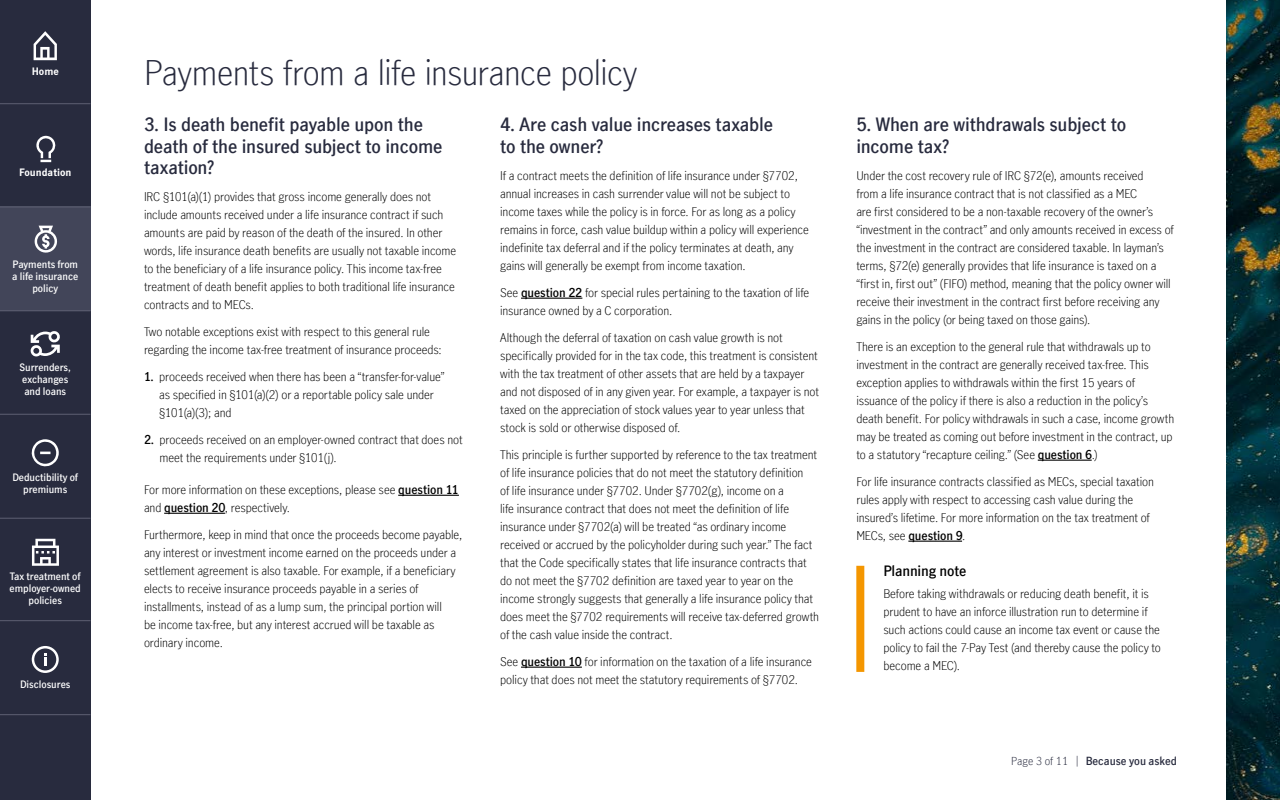
<style>
.page{position:relative;width:1280px;height:800px;background:#fff}
.page>*{position:absolute;margin:0;border:0;box-sizing:border-box;transform-origin:0 0}
.t1{font:300 34px "Manulife JH Sans Optimized";letter-spacing:-.015em;color:#282b3e}
.t2{font:600 18px/21.6px "Manulife JH Sans Optimized";letter-spacing:-.01em;color:#282b3e}
.t3{font:600 14px "Manulife JH Sans Optimized";letter-spacing:-.015em;color:#000}
.t4{font:300 12px/18px "Manulife JH Sans Optimized";letter-spacing:-.005em;color:#000}
.t5{font:600 11px "Manulife JH Sans Optimized";color:#282b3e}
.t6{font:600 10px/12px "Manulife JH Sans Optimized";letter-spacing:-.005em;color:#fff;text-align:center}
.t7{font:700 10px "Manulife JH Sans Optimized";color:#fff}
.s1{font-weight:600}
.s2{font-weight:300}
</style>
<div class="page">
<img style="left:1226px;top:0;width:54px;height:800px">
<div style="left:0;top:0;width:90px;height:800px;background:#282b3e"></div>
<hr style="left:398px;top:495px;width:61px;height:1px;background:#000">
<hr style="left:164px;top:513px;width:61px;height:1px;background:#000">
<hr style="left:521px;top:298px;width:61px;height:1px;background:#000">
<hr style="left:521px;top:667px;width:61px;height:1px;background:#000">
<hr style="left:1038px;top:460px;width:54px;height:1px;background:#000">
<hr style="left:908px;top:541px;width:54px;height:1px;background:#000">
<div style="left:0;top:207px;width:90px;height:104px;background:#424559"></div>
<div style="left:856px;top:566px;width:8px;height:106px;background:#f49600"></div>
<svg style="left:32px;top:646px;width:27px;height:27px"></svg>
<hr style="left:0;top:103px;width:90px;height:1px;background:#5e6073">
<hr style="left:0;top:414px;width:90px;height:1px;background:#5e6073">
<hr style="left:0;top:518px;width:90px;height:1px;background:#5e6073">
<hr style="left:0;top:620px;width:90px;height:1px;background:#5e6073">
<hr style="left:0;top:714px;width:90px;height:1px;background:#5e6073">
<hr style="left:0;top:207px;width:90px;height:1px;background:#5e6073">
<hr style="left:0;top:311px;width:90px;height:1px;background:#5e6073">
<svg style="left:34px;top:31px;width:23px;height:29px"></svg>
<svg style="left:34px;top:226px;width:23px;height:27px"></svg>
<svg style="left:30px;top:331px;width:30px;height:26px"></svg>
<svg style="left:31px;top:439px;width:28px;height:28px"></svg>
<svg style="left:32px;top:539px;width:27px;height:27px"></svg>
<svg style="left:36px;top:136px;width:20px;height:26px"></svg>
<p class="t7" style="left:32px;top:65px;width:29px">Home</p>
<p class="t7" style="left:19px;top:165px;width:54px">Foundation</p>
<p class="t6" style="left:12px;top:258px;width:67px">Payments from a life insurance policy</p>
<p class="t6" style="left:20px;top:361px;width:53px;text-align:left">Surrenders, exchanges and loans</p>
<p class="t6" style="left:12px;top:471px;width:67px">Deductibility of premiums</p>
<p class="t6" style="left:10px;top:570px;width:73px">Tax treatment of employer-owned policies</p>
<p class="t6" style="left:20px;top:678px;width:52px">Disclosures</p>
<h1 class="t1" style="left:144px;top:49px;width:495px">Payments from a life insurance policy</h1>
<h2 class="t2" style="left:144px;top:113px;width:300px">3. Is death benefit payable upon the death of the insured subject to income taxation?</h2>
<p class="t4" style="left:144px;top:187px;width:314px">IRC §101(a)(1) provides that gross income generally does not include amounts received under a life insurance contract if such amounts are paid by reason of the death of the insured. In other words, life insurance death benefits are usually not taxable income to the beneficiary of a life insurance policy. This income tax-free treatment of death benefit applies to both traditional life insurance contracts and to MECs.</p>
<p class="t4" style="left:144px;top:322px;width:299px">Two notable exceptions exist with respect to this general rule regarding the income tax-free treatment of insurance proceeds:</p>
<p class="t4" style="left:159px;top:367px;width:287px;text-indent:-15px"><span class="s1">1.</span> proceeds received when there has been a “transfer-for-value” as specified in §101(a)(2) or a reportable policy sale under §101(a)(3); and</p>
<p class="t4" style="left:160px;top:430px;width:305px;text-indent:-16px"><span class="s1">2.</span> proceeds received on an employer-owned contract that does not meet the requirements under §101(j).</p>
<p class="t4" style="left:144px;top:480px;width:316px">For more information on these exceptions, please see <span class="s1">question 11 </span>and <span class="s1">question 20</span>, respectively.</p>
<p class="t4" style="left:144px;top:525px;width:320px">Furthermore, keep in mind that once the proceeds become payable, any interest or investment income earned on the proceeds under a settlement agreement is also taxable. For example, if a beneficiary elects to receive insurance proceeds payable in a series of installments, instead of as a lump sum, the principal portion will<br>be income tax-free, but any interest accrued will be taxable as ordinary income.</p>
<h2 class="t2" style="left:500px;top:113px;width:274px">4. Are cash value increases taxable to the owner?</h2>
<p class="t4" style="left:500px;top:166px;width:310px">If a contract meets the definition of life insurance under §7702, annual increases in cash surrender value will not be subject to income taxes while the policy is in force. For as long as a policy remains in force, cash value buildup within a policy will experience indefinite tax deferral and if the policy terminates at death, any gains will generally be exempt from income taxation.</p>
<p class="t4" style="left:500px;top:283px;width:311px">See <span class="s1">question 22</span> for special rules pertaining to the taxation of life insurance owned by a C corporation.</p>
<p class="t4" style="left:500px;top:328px;width:320px">Although the deferral of taxation on cash value growth is not specifically provided for in the tax code, this treatment is consistent with the tax treatment of other assets that are held by a taxpayer and not disposed of in any given year. For example, a taxpayer is not taxed on the appreciation of stock values year to year unless that stock is sold or otherwise disposed of.</p>
<p class="t4" style="left:500px;top:445px;width:320px">This principle is further supported by reference to the tax treatment of life insurance policies that do not meet the statutory definition<br>of life insurance under §7702. Under §7702(g), income on a<br>life insurance contract that does not meet the definition of life insurance under §7702(a) will be treated “as ordinary income received or accrued by the policyholder during such year.” The fact that the Code specifically states that life insurance contracts that do not meet the §7702 definition are taxed year to year on the income strongly suggests that generally a life insurance policy that does meet the §7702 requirements will receive tax-deferred growth of the cash value inside the contract.</p>
<p class="t4" style="left:500px;top:652px;width:313px">See <span class="s1">question 10</span> for information on the taxation of a life insurance policy that does not meet the statutory requirements of §7702.</p>
<h2 class="t2" style="left:856px;top:113px;width:271px">5. When are withdrawals subject to income tax?</h2>
<p class="t4" style="left:856px;top:166px;width:319px">Under the cost recovery rule of IRC §72(e), amounts received<br>from a life insurance contract that is not classified as a MEC<br>are first considered to be a non-taxable recovery of the owner’s “investment in the contract” and only amounts received in excess of the investment in the contract are considered taxable. In layman’s terms, §72(e) generally provides that life insurance is taxed on a “first in, first out” (FIFO) method, meaning that the policy owner will receive their investment in the contract first before receiving any gains in the policy (or being taxed on those gains).</p>
<p class="t4" style="left:856px;top:337px;width:319px">There is an exception to the general rule that withdrawals up to investment in the contract are generally received tax-free. This exception applies to withdrawals within the first 15 years of issuance of the policy if there is also a reduction in the policy’s death benefit. For policy withdrawals in such a case, income growth may be treated as coming out before investment in the contract, up to a statutory “recapture ceiling.” (See <span class="s1">question 6</span>.)</p>
<p class="t4" style="left:856px;top:472px;width:299px">For life insurance contracts classified as MECs, special taxation rules apply with respect to accessing cash value during the insured’s lifetime. For more information on the tax treatment of MECs, see <span class="s1">question 9</span>.</p>
<p class="t3" style="left:883px;top:561px;width:84px">Planning note</p>
<p class="t4" style="left:883px;top:584px;width:279px">Before taking withdrawals or reducing death benefit, it is prudent to have an inforce illustration run to determine if such actions could cause an income tax event or cause the policy to fail the 7-Pay Test (and thereby cause the policy to become a MEC).</p>
<p class="t5" style="left:1011px;top:753px;width:167px"><span class="s2">Page 3 of 11 |</span> Because you asked</p>
</div>
